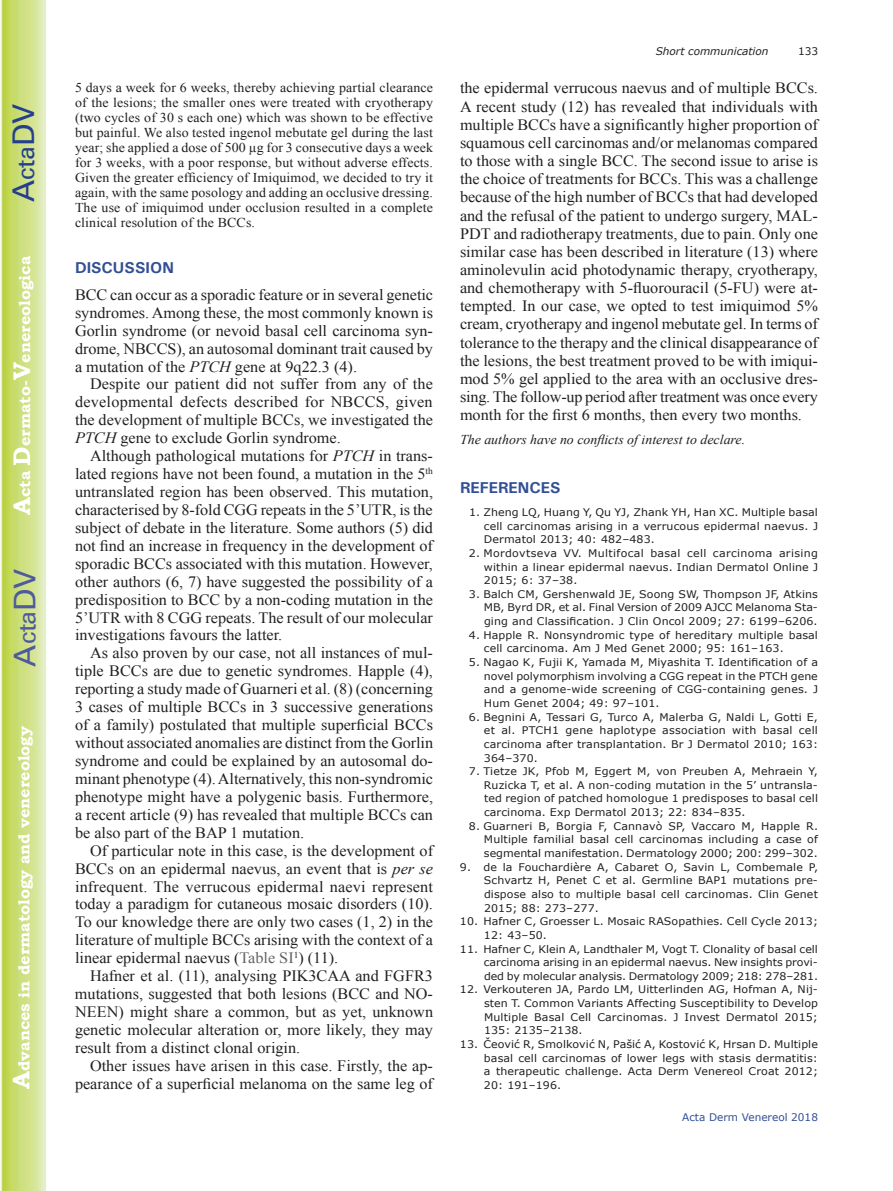
<style>
.page{position:relative;width:893px;height:1191px;background:#fff}
.page>*{position:absolute;margin:0;border:0;box-sizing:border-box;transform-origin:0 0}
.t1{font:30px "Univers";color:#4d5a9e}
.t2{font:30px "Univers";color:#253f8e}
.t3{font:15.75px/17.9px "Times New Roman";color:#231f20;text-align:justify}
.t4{font:700 15.75px "Bookman Old Style";color:#fff}
.t5{font:700 15.75px "Univers";color:#324f95}
.t6{font:13.5px/15px "Times New Roman";letter-spacing:.01em;color:#231f20;text-align:justify}
.t7{font:italic 13.5px "Times New Roman";color:#231f20}
.t8{font:10.5px/13.6px "Verdana";letter-spacing:.01em;color:#231f20;text-align:justify;scale:1.05 1}
.t9{font:10.5px "Verdana";color:#324f95}
.t10{font:italic 10.5px "Verdana";color:#231f20}
.t11{font:10.5px "Verdana";letter-spacing:.01em;color:#231f20}
.s1{font-size:24px}
.s2{font-style:italic}
.s3{color:#636366}
</style>
<div class="page">
<svg style="left:1px;top:0;width:45px;height:1191px;background:#cfe084"></svg>
<h1 class="t2" style="left:6px;top:202px;width:100px;rotate:-90deg">A<span class="s1">cta</span>DV</h1>
<p class="t4" style="left:15px;top:515px;width:260px;rotate:-90deg"><span class="s1">A</span>cta <span class="s1">D</span>ermato-<span class="s1">V</span>enereologica</p>
<h1 class="t1" style="left:7px;top:666px;width:100px;rotate:-90deg">A<span class="s1">cta</span>DV</h1>
<p class="t4" style="left:15px;top:1088px;width:364px;rotate:-90deg"><span class="s1">A</span>dvances in dermatology and venereology</p>
<p class="t6" style="left:75px;top:80px;width:360px">5 days a week for 6 weeks, thereby achieving partial clearance of the lesions; the smaller ones were treated with cryotherapy (two cycles of 30 s each one) which was shown to be effective but painful. We also tested ingenol mebutate gel during the last year; she applied a dose of 500 µg for 3 consecutive days a week for 3 weeks, with a poor response, but without adverse effects.<br>Given the greater efficiency of Imiquimod, we decided to try it again, with the same posology and adding an occlusive dressing.<br>The use of imiquimod under occlusion resulted in a complete clinical resolution of the BCCs.</p>
<p class="t5" style="left:75px;top:257px;width:100px">DISCUSSION</p>
<p class="t3" style="left:75px;top:285px;width:360px">BCC can occur as a sporadic feature or in several genetic syndromes. Among these, the most commonly known is Gorlin syndrome (or nevoid basal cell carcinoma syn&shy;drome, NBCCS), an autosomal dominant trait caused by a mutation of the <span class="s2">PTCH</span> gene at 9q22.3 (4).</p>
<p class="t3" style="left:75px;top:375px;width:359px;text-indent:15px">Despite our patient did not suffer from any of the developmental defects described for NBCCS, given the development of multiple BCCs, we investigated the <span class="s2">PTCH</span> gene to exclude Gorlin syndrome.</p>
<p class="t3" style="left:75px;top:447px;width:360px;text-indent:15px">Although pathological mutations for <span class="s2">PTCH</span> in trans&shy;lated regions have not been found, a mutation in the 5<sup>th </sup>untranslated region has been observed. This mutation, characterised by 8-fold CGG repeats in the 5’UTR, is the subject of debate in the literature. Some authors (5) did not find an increase in frequency in the development of sporadic BCCs associated with this mutation. However, other authors (6, 7) have suggested the possibility of a predisposition to BCC by a non-coding mutation in the 5’UTR with 8 CGG repeats. The result of our molecular investigations favours the latter.</p>
<p class="t3" style="left:75px;top:644px;width:360px;text-indent:15px">As also proven by our case, not all instances of mul&shy;tiple BCCs are due to genetic syndromes. Happle (4), reporting a study made of Guarneri et al. (8) (concerning 3 cases of multiple BCCs in 3 successive generations of a family) postulated that multiple superficial BCCs without associated anomalies are distinct from the Gorlin syndrome and could be explained by an autosomal do&shy;minant phenotype (4). Alternatively, this non-syndromic phenotype might have a polygenic basis. Furthermore, a recent article (9) has revealed that multiple BCCs can be also part of the BAP 1 mutation.</p>
<p class="t3" style="left:75px;top:841px;width:360px;text-indent:15px">Of particular note in this case, is the development of BCCs on an epidermal naevus, an event that is <span class="s2">per se </span>infrequent. The verrucous epidermal naevi represent today a paradigm for cutaneous mosaic disorders (10).<br>To our knowledge there are only two cases (1, 2) in the literature of multiple BCCs arising with the context of a linear epidermal naevus (<span class="s3">Table SI</span><sup>1</sup>) (11).</p>
<p class="t3" style="left:75px;top:966px;width:360px;text-indent:15px">Hafner et al. (11), analysing PIK3CAA and FGFR3 mutations, suggested that both lesions (BCC and NO-NEEN) might share a common, but as yet, unknown genetic molecular alteration or, more likely, they may result from a distinct clonal origin.</p>
<p class="t3" style="left:75px;top:1056px;width:360px;text-align:right">Other issues have arisen in this case. Firstly, the ap&shy;pearance of a superficial melanoma on the same leg of</p>
<p class="t10" style="left:656px;top:44px;width:114px">Short communication</p>
<p class="t11" style="left:798px;top:44px;width:22px">133</p>
<p class="t3" style="left:460px;top:79px;width:360px">the epidermal verrucous naevus and of multiple BCCs.<br>A recent study (12) has revealed that individuals with multiple BCCs have a significantly higher proportion of squamous cell carcinomas and/or melanomas compared to those with a single BCC. The second issue to arise is the choice of treatments for BCCs. This was a challenge because of the high number of BCCs that had developed and the refusal of the patient to undergo surgery, MAL-PDT and radiotherapy treatments, due to pain. Only one similar case has been described in literature (13) where aminolevulin acid photodynamic therapy, cryotherapy, and chemotherapy with 5-fluorouracil (5-FU) were at&shy;tempted. In our case, we opted to test imiquimod 5% cream, cryotherapy and ingenol mebutate gel. In terms of tolerance to the therapy and the clinical disappearance of the lesions, the best treatment proved to be with imiqui&shy;mod 5% gel applied to the area with an occlusive dres&shy;sing. The follow-up period after treatment was once every month for the first 6 months, then every two months.</p>
<p class="t7" style="left:460px;top:430px;width:287px">The authors have no conflicts of interest to declare.</p>
<p class="t5" style="left:460px;top:478px;width:102px">REFERENCES</p>
<p class="t8" style="left:484px;top:505px;width:320px;text-indent:-15px">1. Zheng LQ, Huang Y, Qu YJ, Zhank YH, Han XC. Multiple basal cell carcinomas arising in a verrucous epidermal naevus. J Dermatol 2013; 40: 482–483.</p>
<p class="t8" style="left:484px;top:546px;width:320px;text-indent:-15px">2. Mordovtseva VV. Multifocal basal cell carcinoma arising within a linear epidermal naevus. Indian Dermatol Online J 2015; 6: 37–38.</p>
<p class="t8" style="left:484px;top:587px;width:320px;text-indent:-15px">3. Balch CM, Gershenwald JE, Soong SW, Thompson JF, Atkins MB, Byrd DR, et al. Final Version of 2009 AJCC Melanoma Sta&shy;ging and Classification. J Clin Oncol 2009; 27: 6199–6206.</p>
<p class="t8" style="left:484px;top:628px;width:320px;text-indent:-15px">4. Happle R. Nonsyndromic type of hereditary multiple basal cell carcinoma. Am J Med Genet 2000; 95: 161–163.</p>
<p class="t8" style="left:484px;top:655px;width:320px;text-indent:-15px">5. Nagao K, Fujii K, Yamada M, Miyashita T. Identification of a novel polymorphism involving a CGG repeat in the PTCH gene and a genome-wide screening of CGG-containing genes. J Hum Genet 2004; 49: 97–101.</p>
<p class="t8" style="left:484px;top:710px;width:320px;text-indent:-15px">6. Begnini A, Tessari G, Turco A, Malerba G, Naldi L, Gotti E, et al. PTCH1 gene haplotype association with basal cell carcinoma after transplantation. Br J Dermatol 2010; 163:<br>364–370.</p>
<p class="t8" style="left:484px;top:764px;width:320px;text-indent:-15px">7. Tietze JK, Pfob M, Eggert M, von Preuben A, Mehraein Y, Ruzicka T, et al. A non-coding mutation in the 5’ untransla&shy;ted region of patched homologue 1 predisposes to basal cell carcinoma. Exp Dermatol 2013; 22: 834–835.</p>
<p class="t8" style="left:484px;top:819px;width:320px;text-indent:-15px">8. Guarneri B, Borgia F, Cannavò SP, Vaccaro M, Happle R.<br>Multiple familial basal cell carcinomas including a case of segmental manifestation. Dermatology 2000; 200: 299–302.</p>
<p class="t8" style="left:484px;top:860px;width:320px;text-indent:-24px">9. de la Fouchardière A, Cabaret O, Savin L, Combemale P, Schvartz H, Penet C et al. Germline BAP1 mutations pre&shy;dispose also to multiple basal cell carcinomas. Clin Genet 2015; 88: 273–277.</p>
<p class="t8" style="left:484px;top:914px;width:320px;text-indent:-24px">10. Hafner C, Groesser L. Mosaic RASopathies. Cell Cycle 2013;<br>12: 43–50.</p>
<p class="t8" style="left:484px;top:941px;width:320px;text-indent:-24px">11. Hafner C, Klein A, Landthaler M, Vogt T. Clonality of basal cell carcinoma arising in an epidermal naevus. New insights provi&shy;ded by molecular analysis. Dermatology 2009; 218: 278–281.</p>
<p class="t8" style="left:484px;top:982px;width:320px;text-indent:-24px">12. Verkouteren JA, Pardo LM, Uitterlinden AG, Hofman A, Nij&shy;sten T. Common Variants Affecting Susceptibility to Develop Multiple Basal Cell Carcinomas. J Invest Dermatol 2015; 135: 2135–2138.</p>
<p class="t8" style="left:484px;top:1037px;width:320px;text-indent:-24px">13. Čeović R, Smolković N, Pašić A, Kostović K, Hrsan D. Multiple basal cell carcinomas of lower legs with stasis dermatitis: a therapeutic challenge. Acta Derm Venereol Croat 2012; 20: 191–196.</p>
<p class="t9" style="left:682px;top:1109px;width:137px">Acta Derm Venereol 2018</p>
</div>
